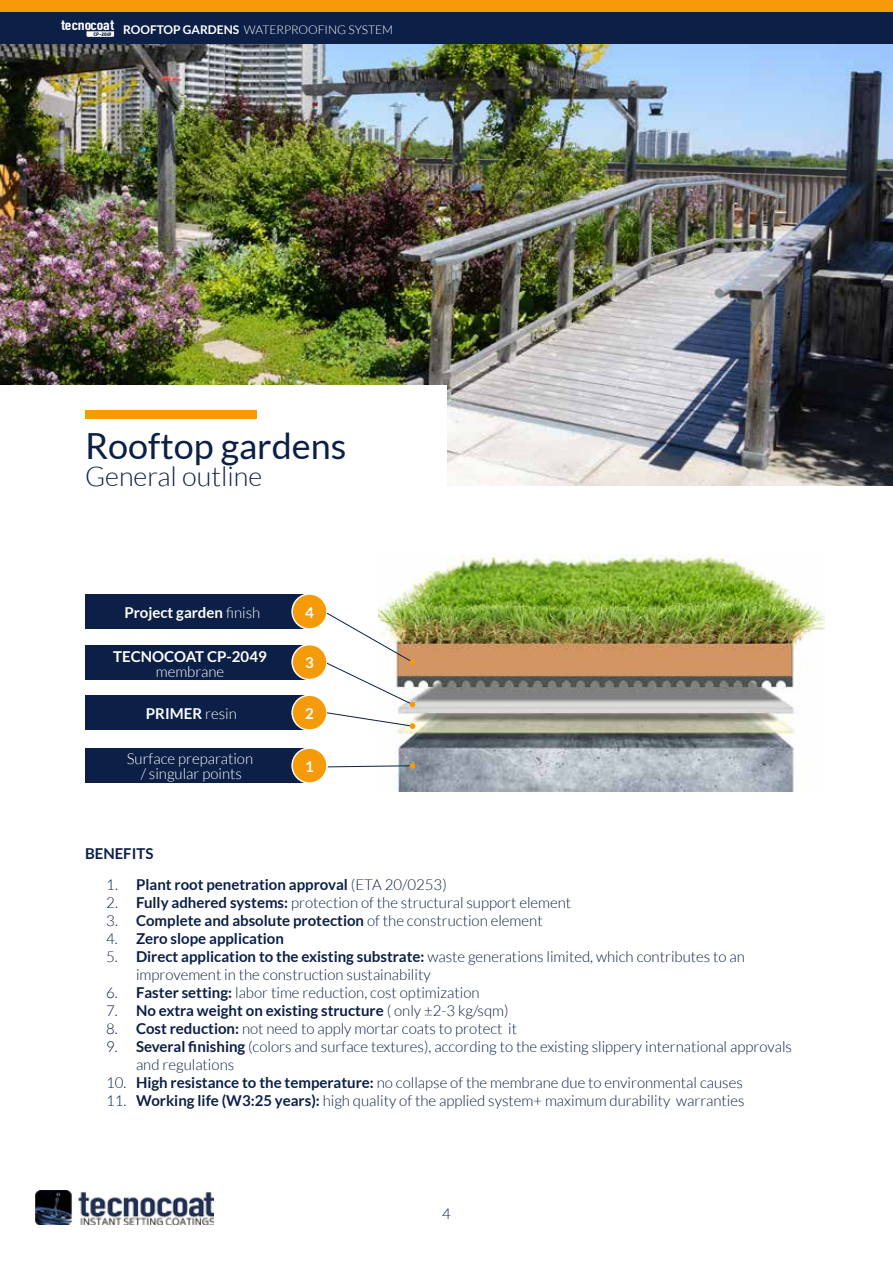
<style>
.page{position:relative;width:893px;height:1263px;background:#fff}
.page>*{position:absolute;margin:0;border:0;box-sizing:border-box;transform-origin:0 0}
.t1{font:36px "Lato";color:#0c1f46}
.t2{font:300 27px "Lato";color:#0c1f46}
.t3{font:300 15px/18px "Lato";color:#0c1f46}
.t4{font:700 15px "Lato";color:#0c1f46}
.t5{font:700 15px "Lato";color:#fff}
.t6{font:300 15px/15px "Lato";color:#fff;text-align:center}
.t7{font:14.4px "DIN Engschrift Std";color:#fff;scale:1.23 1}
.t8{font:300 12px "Lato";color:#fff}
.t9{font:900 4.95px "DIN";color:#0d1f45}
.s1{font-weight:700}
.s2{font-weight:300}
</style>
<div class="page">
<div style="left:0;top:12px;width:893px;height:33px;background:#0c1f46"></div>
<div style="left:0;top:0;width:893px;height:12px;background:#f59b09"></div>
<img style="left:36px;top:1190px;width:177px;height:34px">
<svg style="left:86px;top:31px;width:28px;height:6px"></svg>
<img style="left:0;top:45px;width:893px;height:440px">
<img style="left:378px;top:555px;width:447px;height:236px">
<div style="left:0;top:385px;width:446px;height:127px;background:#fff"></div>
<div style="left:85px;top:410px;width:172px;height:9px;background:#f59b09"></div>
<div style="left:85px;top:748px;width:225px;height:35px;background:#0c1f46"></div>
<div style="left:85px;top:645px;width:225px;height:34px;background:#0c1f46"></div>
<div style="left:85px;top:695px;width:225px;height:35px;background:#0c1f46"></div>
<div style="left:85px;top:594px;width:225px;height:35px;background:#0c1f46"></div>
<div style="left:292px;top:748px;width:35px;height:35px;background:#f59b09;border-radius:50%"></div>
<div style="left:291px;top:747px;width:37px;height:37px;border:2px solid #fff;border-radius:50%"></div>
<div style="left:292px;top:695px;width:35px;height:35px;background:#f59b09;border-radius:50%"></div>
<div style="left:291px;top:694px;width:37px;height:37px;border:2px solid #fff;border-radius:50%"></div>
<div style="left:292px;top:645px;width:35px;height:34px;background:#f59b09;border-radius:50%"></div>
<div style="left:291px;top:644px;width:37px;height:36px;border:2px solid #fff;border-radius:50%"></div>
<div style="left:292px;top:594px;width:35px;height:35px;background:#f59b09;border-radius:50%"></div>
<div style="left:291px;top:593px;width:37px;height:37px;border:2px solid #fff;border-radius:50%"></div>
<svg style="left:325px;top:763px;width:90px;height:6px"></svg>
<img style="left:326px;top:612px;width:89px;height:117px">
<p class="t7" style="left:61px;top:17px;width:41px">tecnocoa</p>
<p class="t9" style="left:93px;top:31px;width:20px">CP-2049</p>
<p class="t8" style="left:111px;top:23px;width:284px"><sup>t</sup> <span class="s1">ROOFTOP GARDENS</span> WATERPROOFING SYSTEM</p>
<h1 class="t1" style="left:85px;top:426px;width:263px">Rooftop gardens</h1>
<h2 class="t2" style="left:85px;top:462px;width:179px">General outline</h2>
<p class="t5" style="left:124px;top:603px;width:137px">Project garden <span class="s2">finish</span></p>
<p class="t5" style="left:113px;top:648px;width:155px">TECNOCOAT CP-2049</p>
<p class="t6" style="left:156px;top:664px;width:70px">membrane</p>
<p class="t5" style="left:146px;top:705px;width:92px">PRIMER <span class="s2">resin</span></p>
<p class="t6" style="left:127px;top:751px;width:128px">Surface preparation / singular points</p>
<p class="t5" style="left:305px;top:603px;width:10px">4</p>
<p class="t5" style="left:305px;top:654px;width:10px">3</p>
<p class="t5" style="left:305px;top:705px;width:10px">2</p>
<p class="t5" style="left:305px;top:757px;width:10px">1</p>
<p class="t4" style="left:85px;top:845px;width:70px">BENEFITS</p>
<p class="t4" style="left:106px;top:876px;width:342px"><span class="s2">1.</span> Plant root penetration approval <span class="s2">(ETA 20/0253)</span></p>
<p class="t3" style="left:106px;top:893px;width:466px">2. <span class="s1">Fully adhered systems:</span> protection of the structural support element</p>
<p class="t4" style="left:106px;top:912px;width:438px"><span class="s2">3.</span> Complete and absolute protection <span class="s2">of the construction element</span></p>
<p class="t4" style="left:106px;top:930px;width:179px"><span class="s2">4.</span> Zero slope application</p>
<p class="t3" style="left:136px;top:947px;width:610px;text-indent:-30px">5. <span class="s1">Direct application to the existing substrate:</span> waste generations limited, which contributes to an improvement in the construction sustainability</p>
<p class="t3" style="left:106px;top:983px;width:375px">6. <span class="s1">Faster setting:</span> labor time reduction, cost optimization</p>
<p class="t4" style="left:106px;top:1002px;width:404px"><span class="s2">7.</span> No extra weight on existing structure <span class="s2">( only ±2-3 kg/sqm)</span></p>
<p class="t3" style="left:106px;top:1019px;width:412px">8. <span class="s1">Cost reduction:</span> not need to apply mortar coats to protect it</p>
<p class="t3" style="left:136px;top:1037px;width:657px;text-indent:-30px">9. <span class="s1">Several finishing</span> (colors and surface textures), according to the existing slippery international approvals and regulations</p>
<p class="t3" style="left:106px;top:1073px;width:638px">10. <span class="s1">High resistance to the temperature:</span> no collapse of the membrane due to environmental causes</p>
<p class="t3" style="left:106px;top:1091px;width:640px">11. <span class="s1">Working life (W3:25 years):</span> high quality of the applied system+ maximum durability warranties</p>
<p class="t3" style="left:442px;top:1204px;width:10px">4</p>
</div>
